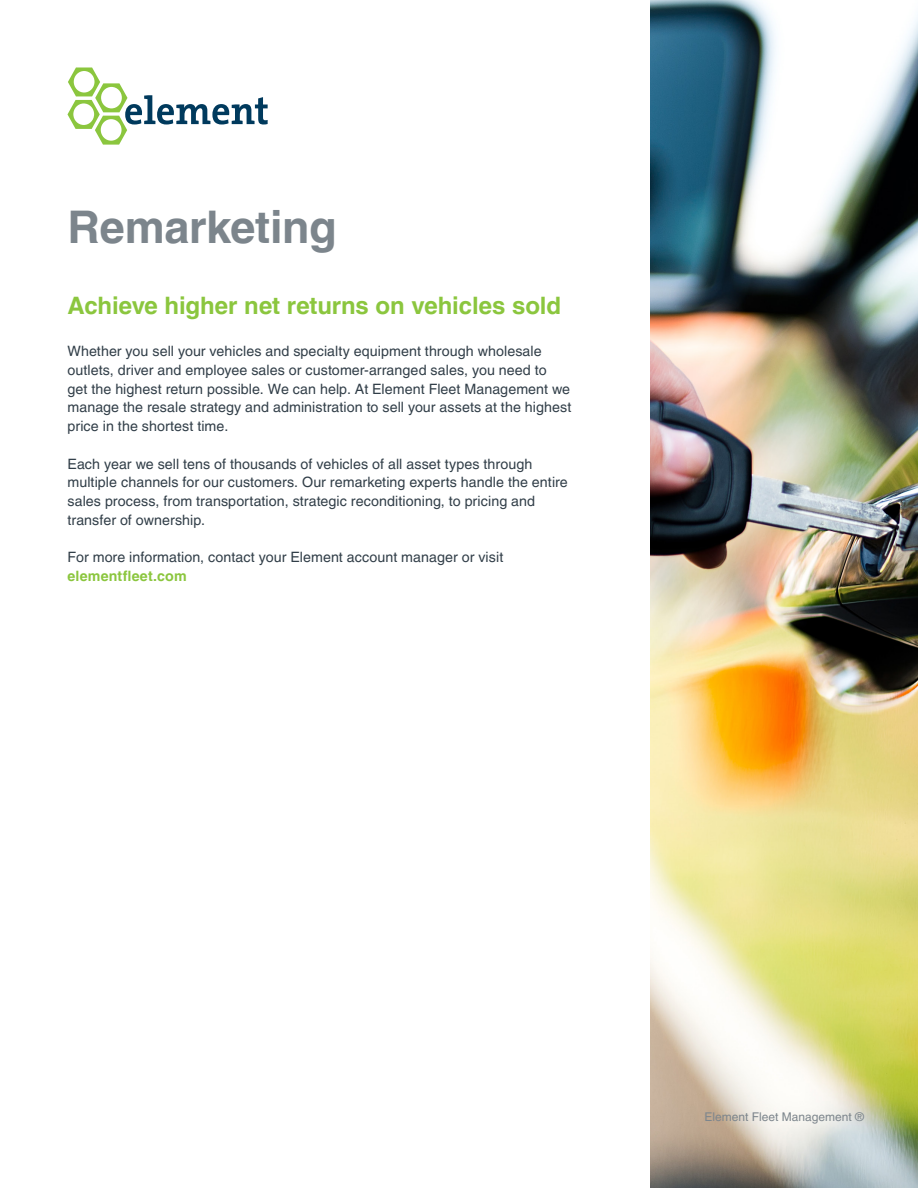
<style>
.page{position:relative;width:918px;height:1188px;background:#fff}
.page>*{position:absolute;margin:0;border:0;box-sizing:border-box;transform-origin:0 0}
.t1{font:700 45px "Helvetica LT Pro";letter-spacing:-.005em;color:#7c858c}
.Headline{font:700 24px "Helvetica LT Pro";letter-spacing:-.005em;color:#8bc63e}
.Body_Text{font:14.25px/18.8px "Helvetica LT Pro";letter-spacing:.005em;color:#313e48}
.t2{font:12px "Helvetica LT Pro";color:#7c858c}
.s1{font-weight:700;color:#8bc63e}
</style>
<div class="page">
<img style="left:650px;top:0;width:268px;height:1188px">
<svg style="left:67px;top:68px;width:201px;height:77px"></svg>
<p class="t1" style="left:68px;top:199px;width:271px">Remarketing</p>
<p class="Headline" style="left:68px;top:291px;width:495px">Achieve higher net returns on vehicles sold</p>
<p class="Body_Text" style="left:68px;top:342px;width:505px">Whether you sell your vehicles and specialty equipment through wholesale outlets, driver and employee sales or customer-arranged sales, you need to<br>get the highest return possible. We can help. At Element Fleet Management we manage the resale strategy and administration to sell your assets at the highest price in the shortest time.</p>
<p class="Body_Text" style="left:68px;top:454px;width:502px">Each year we sell tens of thousands of vehicles of all asset types through multiple channels for our customers. Our remarketing experts handle the entire sales process, from transportation, strategic reconditioning, to pricing and transfer of ownership.</p>
<p class="Body_Text" style="left:68px;top:548px;width:437px">For more information, contact your Element account manager or visit <span class="s1">elementfleet.com</span></p>
<p class="t2" style="left:704px;top:1109px;width:161px">Element Fleet Management ®</p>
</div>
